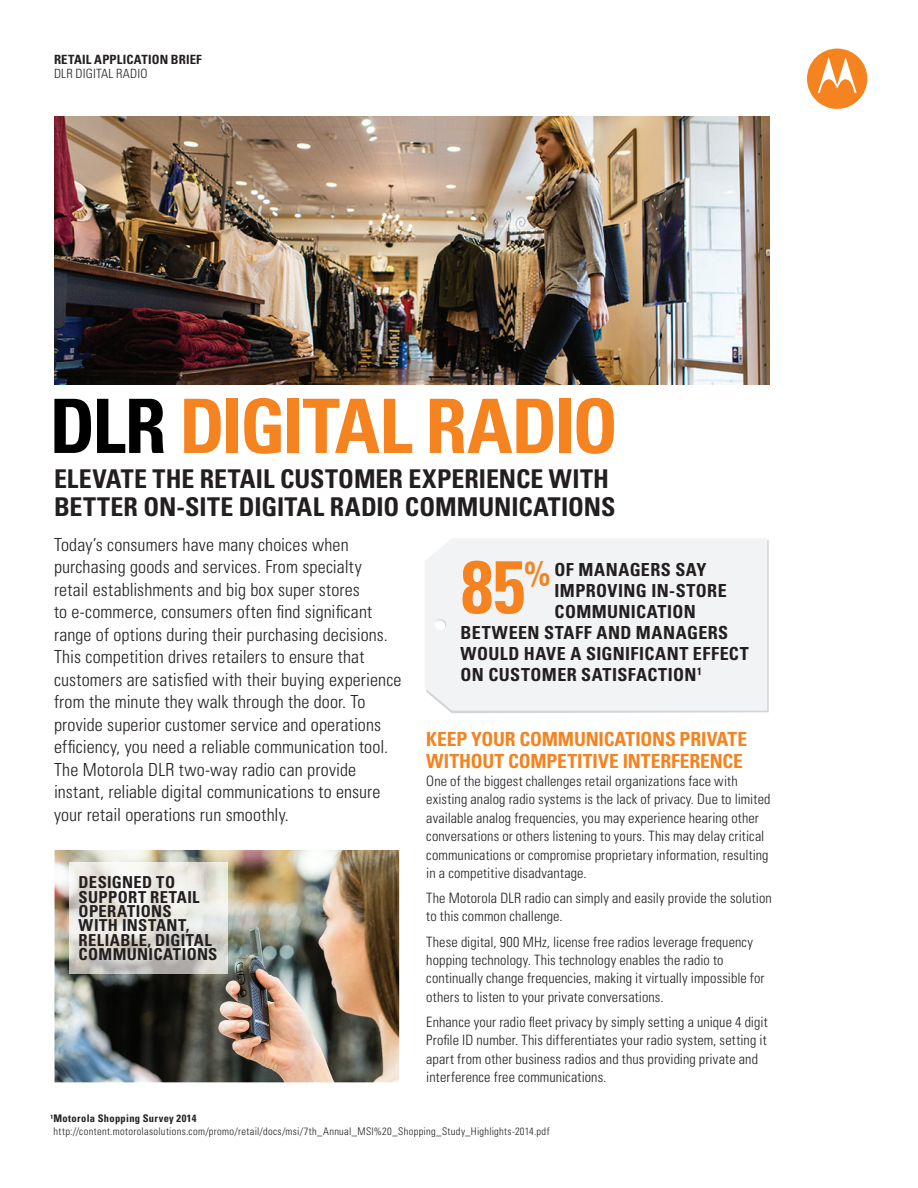
<style>
.page{position:relative;width:918px;height:1188px;background:#fff}
.page>*{position:absolute;margin:0;border:0;box-sizing:border-box;transform-origin:0 0}
.t1{font:700 condensed 75px "Univers";letter-spacing:-.035em;color:#f58320}
.t2{font:700 condensed 74.55px "Univers";color:#f58320;scale:.96 1}
.t3{font:700 condensed 25.95px/27.6px "Univers";color:#231f20}
.t4{font:700 condensed 19.5px/21.3px "Univers";letter-spacing:-.005em;color:#f58320}
.t5{font:300 condensed 18px/22.5px "Univers";letter-spacing:.01em;color:#231f20}
.t6{font:700 condensed 18px "Univers";letter-spacing:.025em;color:#231f20}
.t7{font:700 condensed 16.5px/14.4px "Univers";letter-spacing:.02em;color:#231f20}
.t8{font:300 condensed 14.25px/18.3px "Univers";letter-spacing:.01em;color:#231f20}
.t9{font:700 condensed 12.75px "Univers";letter-spacing:.015em;color:#231f20}
.t10{font:300 condensed 12.75px "Univers";letter-spacing:.015em;color:#231f20}
.t11{font:300 condensed 10.5px/12.6px "Univers";letter-spacing:.03em;color:#231f20}
.s1{color:#000}
.s2{font-weight:700}
</style>
<div class="page">
<img style="left:54px;top:117px;width:716px;height:267px">
<div style="left:807px;top:49px;width:60px;height:60px;background:#f58320;border-radius:50%"></div>
<svg style="left:818px;top:57px;width:39px;height:36px"></svg>
<img style="left:55px;top:850px;width:344px;height:232px">
<img style="left:69px;top:863px;width:159px;height:111px">
<div style="left:425px;top:539px;width:342px;height:172px;background:#f2f3f4"></div>
<div style="left:435px;top:619px;width:11px;height:11px;background:#fff;border-radius:50%"></div>
<svg style="left:435px;top:619px;width:11px;height:9px"></svg>
<p class="t9" style="left:54px;top:52px;width:149px">RETAIL APPLICATION BRIEF</p>
<p class="t10" style="left:54px;top:66px;width:95px">DLR DIGITAL RADIO</p>
<h1 class="t1" style="left:49px;top:380px;width:570px"><span class="s1">DLR</span> DIGITAL RADIO</h1>
<h3 class="t3" style="left:54px;top:464px;width:563px">ELEVATE THE RETAIL CUSTOMER EXPERIENCE WITH<br>BETTER ON-SITE DIGITAL RADIO COMMUNICATIONS</h3>
<p class="t5" style="left:54px;top:533px;width:349px">Today’s consumers have many choices when purchasing goods and services. From specialty<br>retail establishments and big box super stores<br>to e-commerce, consumers often find significant range of options during their purchasing decisions.<br>This competition drives retailers to ensure that customers are satisfied with their buying experience from the minute they walk through the door. To provide superior customer service and operations efficiency, you need a reliable communication tool.<br>The Motorola DLR two-way radio can provide instant, reliable digital communications to ensure your retail operations run smoothly.</p>
<p class="t7" style="left:79px;top:875px;width:140px">DESIGNED TO<br>SUPPORT RETAIL<br>OPERATIONS<br>WITH INSTANT,<br>RELIABLE, DIGITAL<br>COMMUNICATIONS</p>
<h2 class="t2" style="left:461px;top:541px;width:95px">85<sup>%</sup></h2>
<p class="t6" style="left:555px;top:558px;width:153px">OF MANAGERS SAY</p>
<p class="t6" style="left:555px;top:579px;width:174px">IMPROVING IN-STORE</p>
<p class="t6" style="left:555px;top:600px;width:143px">COMMUNICATION</p>
<p class="t6" style="left:461px;top:621px;width:269px">BETWEEN STAFF AND MANAGERS</p>
<p class="t6" style="left:461px;top:642px;width:290px">WOULD HAVE A SIGNIFICANT EFFECT</p>
<p class="t6" style="left:461px;top:663px;width:243px">ON CUSTOMER SATISFACTION<sup>1</sup></p>
<h3 class="t4" style="left:426px;top:728px;width:322px">KEEP YOUR COMMUNICATIONS PRIVATE<br>WITHOUT COMPETITIVE INTERFERENCE</h3>
<p class="t8" style="left:426px;top:772px;width:346px">One of the biggest challenges retail organizations face with existing analog radio systems is the lack of privacy. Due to limited available analog frequencies, you may experience hearing other conversations or others listening to yours. This may delay critical communications or compromise proprietary information, resulting in a competitive disadvantage.</p>
<p class="t8" style="left:426px;top:889px;width:347px">The Motorola DLR radio can simply and easily provide the solution to this common challenge.</p>
<p class="t8" style="left:426px;top:932px;width:340px">These digital, 900 MHz, license free radios leverage frequency hopping technology. This technology enables the radio to continually change frequencies, making it virtually impossible for others to listen to your private conversations.</p>
<p class="t8" style="left:426px;top:1012px;width:343px">Enhance your radio fleet privacy by simply setting a unique 4 digit Profile ID number. This differentiates your radio system, setting it apart from other business radios and thus providing private and interference free communications.</p>
<p class="t11" style="left:51px;top:1112px;width:501px"><sup>1</sup> <span class="s2">Motorola Shopping Survey 2014 </span>http://content.motorolasolutions.com/promo/retail/docs/msi/7th_Annual_MSI%20_Shopping_Study_Highlights-2014.pdf</p>
</div>
